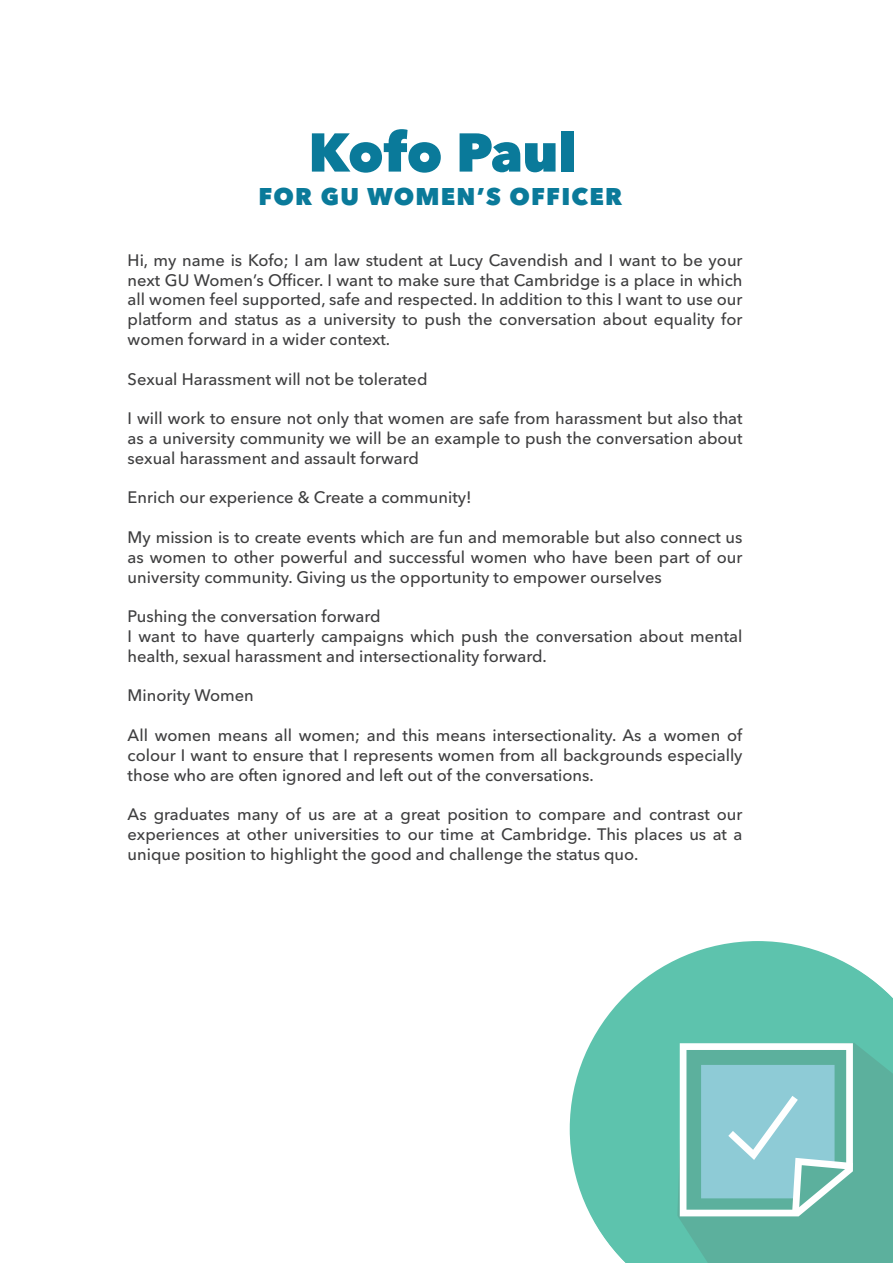
<style>
.page{position:relative;width:893px;height:1263px;background:#fff}
.page>*{position:absolute;margin:0;border:0;box-sizing:border-box;transform-origin:0 0}
.t1{font:800 54px "Avenir Next LT Pro";color:#0a7a9a}
.t2{font:800 24px "Avenir Next LT Pro";letter-spacing:.05em;color:#0a7a9a}
.t3{font:500 16.5px/19.8px "Avenir Next LT Pro";color:#3e3e3f;text-align:justify}
</style>
<div class="page">
<svg style="left:571px;top:942px;width:322px;height:321px;fill:#5dc3ad"></svg>
<svg style="left:677px;top:1043px;width:216px;height:220px;background:#5cb19e"></svg>
<svg style="left:678px;top:1042px;width:175px;height:174px;background:#92cccb"></svg>
<h1 class="t1" style="left:308px;top:119px;width:270px">Kofo Paul</h1>
<h2 class="t2" style="left:258px;top:182px;width:365px">FOR GU WOMEN’S OFFICER</h2>
<p class="t3" style="left:128px;top:250px;width:616px">Hi, my name is Kofo; I am law student at Lucy Cavendish and I want to be your next GU Women’s Officer. I want to make sure that Cambridge is a place in which all women feel supported, safe and respected. In addition to this I want to use our platform and status as a university to push the conversation about equality for women forward in a wider context.</p>
<p class="t3" style="left:128px;top:369px;width:301px">Sexual Harassment will not be tolerated</p>
<p class="t3" style="left:128px;top:408px;width:616px">I will work to ensure not only that women are safe from harassment but also that as a university community we will be an example to push the conversation about sexual harassment and assault forward</p>
<p class="t3" style="left:128px;top:488px;width:345px">Enrich our experience &amp; Create a community!</p>
<p class="t3" style="left:128px;top:527px;width:616px">My mission is to create events which are fun and memorable but also connect us as women to other powerful and successful women who have been part of our university community. Giving us the opportunity to empower ourselves</p>
<p class="t3" style="left:128px;top:606px;width:254px">Pushing the conversation forward</p>
<p class="t3" style="left:128px;top:626px;width:616px">I want to have quarterly campaigns which push the conversation about mental health, sexual harassment and intersectionality forward.</p>
<p class="t3" style="left:128px;top:686px;width:128px">Minority Women</p>
<p class="t3" style="left:128px;top:725px;width:616px">All women means all women; and this means intersectionality. As a women of colour I want to ensure that I represents women from all backgrounds especially those who are often ignored and left out of the conversations.</p>
<p class="t3" style="left:128px;top:804px;width:616px">As graduates many of us are at a great position to compare and contrast our experiences at other universities to our time at Cambridge. This places us at a unique position to highlight the good and challenge the status quo.</p>
</div>
